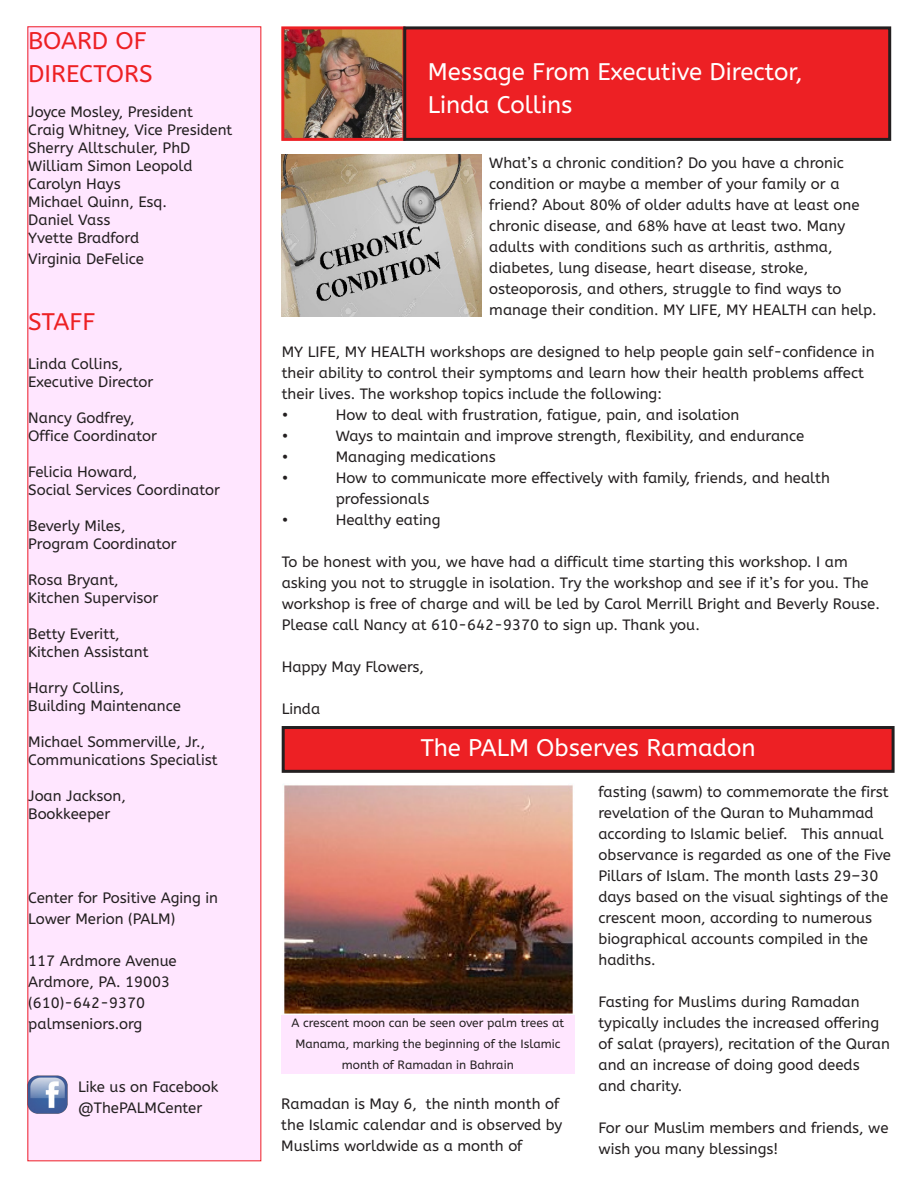
<style>
.page{position:relative;width:918px;height:1188px;background:#fff}
.page>*{position:absolute;margin:0;border:0;box-sizing:border-box;transform-origin:0 0}
.t1{font:24px "A Bee Zee";color:#fff}
.t2{font:24px "A Bee Zee";color:#ed2024}
.t3{font:15px/21px "A Bee Zee";color:#231f20}
.t4{font:12px/21px "A Bee Zee";color:#231f20;text-align:center}
</style>
<div class="page">
<div style="left:28px;top:27px;width:233px;height:1134px;background:#ffe6ff"></div>
<img style="left:285px;top:30px;width:116px;height:107px">
<div style="left:281px;top:26px;width:124px;height:115px;border:3px solid #ed2024"></div>
<img style="left:27px;top:1075px;width:41px;height:40px">
<div style="left:405px;top:28px;width:485px;height:111px;background:#ed2024"></div>
<div style="left:403px;top:26px;width:488px;height:115px;border:3px solid #231f20"></div>
<div style="left:283px;top:728px;width:610px;height:43px;background:#ed2024"></div>
<div style="left:282px;top:726px;width:613px;height:47px;border:3px solid #231f20"></div>
<img style="left:281px;top:155px;width:201px;height:161px">
<img style="left:283px;top:784px;width:290px;height:230px">
<div style="left:281px;top:1016px;width:293px;height:58px;background:#ffe6ff"></div>
<p class="t2" style="left:28px;top:27px;width:120px">BOARD OF</p>
<p class="t2" style="left:28px;top:60px;width:126px">DIRECTORS</p>
<p class="t3" style="left:28px;top:101px;width:166px">Joyce Mosley, President</p>
<p class="t3" style="left:28px;top:119px;width:206px">Craig Whitney, Vice President</p>
<p class="t3" style="left:28px;top:137px;width:164px">Sherry Alltschuler, PhD</p>
<p class="t3" style="left:28px;top:155px;width:166px">William Simon Leopold</p>
<p class="t3" style="left:28px;top:173px;width:94px">Carolyn Hays</p>
<p class="t3" style="left:28px;top:191px;width:140px">Michael Quinn, Esq.</p>
<p class="t3" style="left:28px;top:209px;width:84px">Daniel Vass</p>
<p class="t3" style="left:28px;top:227px;width:113px">Yvette Bradford</p>
<p class="t3" style="left:28px;top:248px;width:117px">Virginia DeFelice</p>
<p class="t2" style="left:28px;top:308px;width:68px">STAFF</p>
<p class="t3" style="left:28px;top:353px;width:96px">Linda Collins,</p>
<p class="t3" style="left:28px;top:371px;width:127px">Executive Director</p>
<p class="t3" style="left:28px;top:407px;width:108px">Nancy Godfrey,</p>
<p class="t3" style="left:28px;top:425px;width:130px">Office Coordinator</p>
<p class="t3" style="left:28px;top:461px;width:111px">Felicia Howard,</p>
<p class="t3" style="left:28px;top:479px;width:193px">Social Services Coordinator</p>
<p class="t3" style="left:28px;top:515px;width:99px">Beverly Miles,</p>
<p class="t3" style="left:28px;top:533px;width:150px">Program Coordinator</p>
<p class="t3" style="left:28px;top:569px;width:92px">Rosa Bryant,</p>
<p class="t3" style="left:28px;top:587px;width:132px">Kitchen Supervisor</p>
<p class="t3" style="left:28px;top:623px;width:93px">Betty Everitt,</p>
<p class="t3" style="left:28px;top:641px;width:122px">Kitchen Assistant</p>
<p class="t3" style="left:28px;top:677px;width:98px">Harry Collins,</p>
<p class="t3" style="left:28px;top:695px;width:154px">Building Maintenance</p>
<p class="t3" style="left:28px;top:731px;width:179px">Michael Sommerville, Jr.,</p>
<p class="t3" style="left:28px;top:749px;width:191px">Communications Specialist</p>
<p class="t3" style="left:28px;top:785px;width:99px">Joan Jackson,</p>
<p class="t3" style="left:28px;top:803px;width:84px">Bookkeeper</p>
<p class="t3" style="left:28px;top:887px;width:191px">Center for Positive Aging in<br>Lower Merion (PALM(</p>
<p class="t3" style="left:28px;top:950px;width:150px">117 Ardmore Avenue</p>
<p class="t3" style="left:28px;top:971px;width:143px">Ardmore, PA. 19003</p>
<p class="t3" style="left:28px;top:992px;width:118px">)610(-642-9370</p>
<p class="t3" style="left:28px;top:1013px;width:116px">palmseniors.org</p>
<p class="t3" style="left:78px;top:1076px;width:142px">Like us on Facebook</p>
<p class="t3" style="left:78px;top:1097px;width:126px">@ThePALMCenter</p>
<p class="t1" style="left:428px;top:58px;width:376px">Message From Executive Director,</p>
<p class="t1" style="left:428px;top:91px;width:146px">Linda Collins</p>
<p class="t3" style="left:489px;top:153px;width:389px">What as’ chronic condition? Do you have a chronic condition or maybe a member of your family or a friend? About 80% of older adults have at least one chronic disease, and 68% have at least two. Many adults with conditions such as arthritis, asthma, diabetes, lung disease, heart disease, stroke, osteoporosis, and others, struggle to find ways to manage their condition. MY LIFE, MY HEALTH can help.</p>
<p class="t3" style="left:282px;top:342px;width:594px">MY LIFE, MY HEALTH workshops are designed to help people gain self-confidence in their ability to control their symptoms and learn how their health problems affect their lives. The workshop topics include the following:</p>
<p class="t3" style="left:336px;top:405px;width:405px">How to deal with frustration, fatigue, pain, and isolation</p>
<p class="t3" style="left:282px;top:405px;width:8px">•</p>
<p class="t3" style="left:282px;top:426px;width:8px">•</p>
<p class="t3" style="left:336px;top:426px;width:470px">Ways to maintain and improve strength, flexibility, and endurance</p>
<p class="t3" style="left:282px;top:447px;width:8px">•</p>
<p class="t3" style="left:336px;top:447px;width:162px">Managing medications</p>
<p class="t3" style="left:282px;top:468px;width:8px">•</p>
<p class="t3" style="left:336px;top:468px;width:496px">How to communicate more effectively with family, friends, and health</p>
<p class="t3" style="left:336px;top:489px;width:95px">professionals</p>
<p class="t3" style="left:336px;top:510px;width:106px">Healthy eating</p>
<p class="t3" style="left:282px;top:510px;width:8px">•</p>
<p class="t3" style="left:282px;top:552px;width:600px">To be honest with you, we have had a difficult time starting this workshop I. am asking you not to struggle in isolation. Try the workshop and see itif s’ for you. The workshop is free of charge and will be led by Carol Merrill Bright and Beverly Rouse.<br>Please call Nancy at 610-642-9370 to sign up. Thank you.</p>
<p class="t3" style="left:282px;top:657px;width:144px">Happy May Flowers,</p>
<p class="t3" style="left:282px;top:699px;width:40px">Linda</p>
<p class="t1" style="left:421px;top:734px;width:336px">The PALM Observes Ramadon</p>
<p class="t3" style="left:598px;top:782px;width:292px">fasting (sawm) to commemorate the first</p>
<p class="t3" style="left:598px;top:803px;width:277px">revelation of the Quran to Muhammad</p>
<p class="t3" style="left:801px;top:824px;width:84px">This annual</p>
<p class="t3" style="left:598px;top:824px;width:294px">according to Islamic belief.<br>observance is regarded as one of the Five Pillars of Islam. The month lasts 29–30 days based on the visual sightings of the crescent moon, according to numerous biographical accounts compiled in the hadiths.</p>
<p class="t3" style="left:598px;top:992px;width:293px">Fasting for Muslims during Ramadan typically includes the increased offering of salat (prayers ,) recitation of the Quran and an increase of doing good deeds and charity.</p>
<p class="t3" style="left:598px;top:1118px;width:292px">For our Muslim members and friends, we wish you many blessings!</p>
<p class="t4" style="left:291px;top:1012px;width:274px">A crescent moon can be seen over palm trees at<br>Manama, marking the beginning of the Islamic month of Ramadan in Bahrain</p>
<p class="t3" style="left:426px;top:1093px;width:135px">the ninth month of</p>
<p class="t3" style="left:281px;top:1093px;width:283px">Ramadan is May 6,<br>the Islamic calendar and is observed by<br>Muslims worldwide as a month of</p>
</div>
